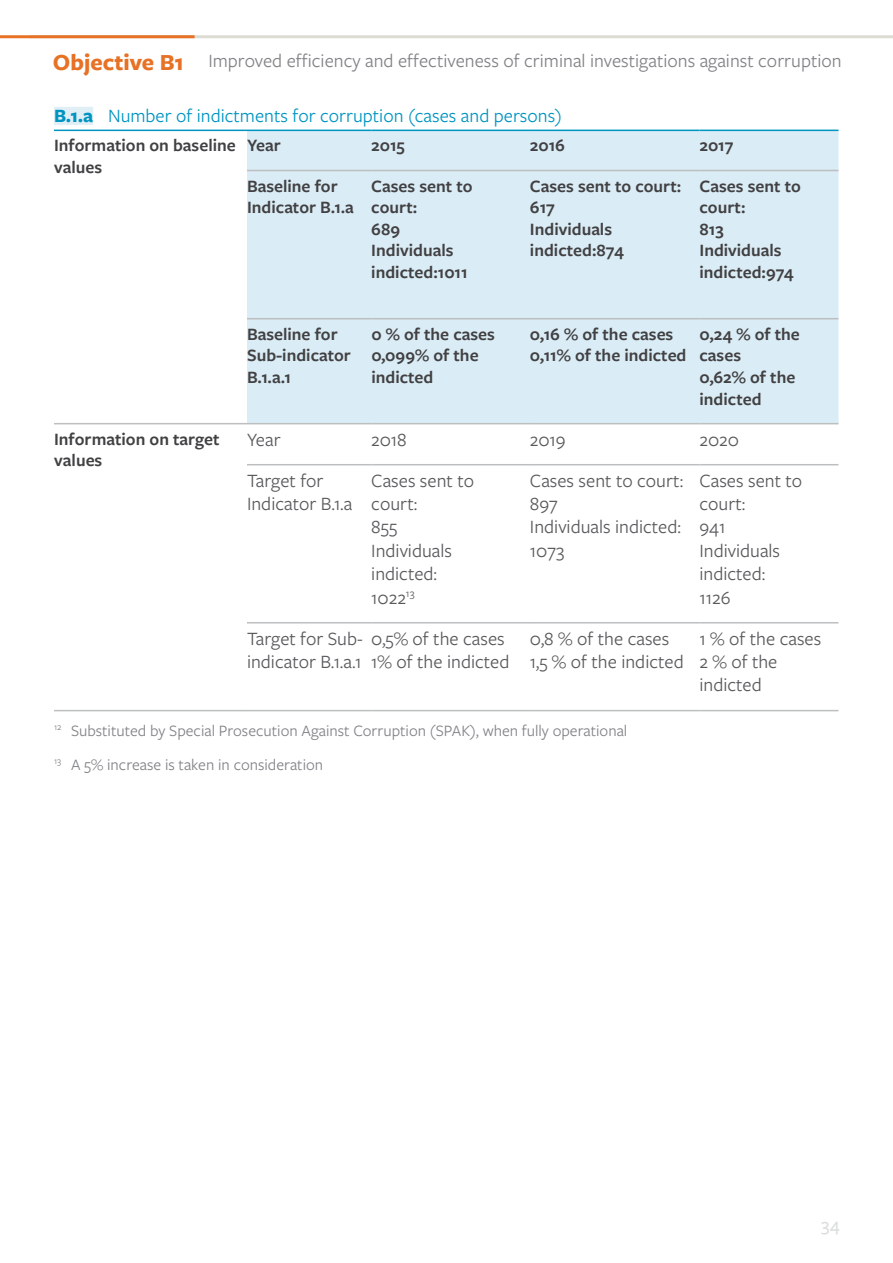
<style>
.page{position:relative;width:893px;height:1263px;background:#fff}
.page>*{position:absolute;margin:0;border:0;box-sizing:border-box;transform-origin:0 0}
.t1{font:19.5px/23.4px "Freight Sans Pro";color:#58595b}
.t2{font:19.5px "Freight Sans Pro";color:#808285}
.t3{font:19.5px "Freight Sans Pro";color:#0094c1}
.t4{font:500 19.2px "Freight Sans Pro";color:#dcddde}
.t5{font:600 18px/21.6px "Freight Sans Pro";color:#414042}
.t6{font:16.5px/34px "Freight Sans Pro";color:#808285}
.s1{font-weight:700;font-size:23.85px;color:#e77125}
.s2{font-weight:700}
</style>
<div class="page">
<hr style="left:30px;top:35px;width:863px;height:3px;background:#dddcd4">
<div style="left:247px;top:131px;width:591px;height:292px;background:#daecf5"></div>
<hr style="left:54px;top:130px;width:193px;height:1px;background:#0094c1">
<hr style="left:247px;top:130px;width:124px;height:1px;background:#0094c1">
<hr style="left:371px;top:130px;width:159px;height:1px;background:#0094c1">
<hr style="left:530px;top:130px;width:169px;height:1px;background:#0094c1">
<hr style="left:699px;top:130px;width:139px;height:1px;background:#0094c1">
<hr style="left:247px;top:170px;width:124px;height:1px;background:#bcbec0">
<hr style="left:371px;top:170px;width:159px;height:1px;background:#bcbec0">
<hr style="left:530px;top:170px;width:169px;height:1px;background:#bcbec0">
<hr style="left:699px;top:170px;width:139px;height:1px;background:#bcbec0">
<hr style="left:247px;top:318px;width:124px;height:1px;background:#bcbec0">
<hr style="left:371px;top:318px;width:159px;height:1px;background:#bcbec0">
<hr style="left:530px;top:318px;width:169px;height:1px;background:#bcbec0">
<hr style="left:699px;top:318px;width:139px;height:1px;background:#bcbec0">
<hr style="left:54px;top:423px;width:193px;height:1px;background:#bcbec0">
<hr style="left:247px;top:464px;width:124px;height:1px;background:#bcbec0">
<hr style="left:371px;top:464px;width:159px;height:1px;background:#bcbec0">
<hr style="left:530px;top:464px;width:169px;height:1px;background:#bcbec0">
<hr style="left:699px;top:464px;width:139px;height:1px;background:#bcbec0">
<hr style="left:247px;top:622px;width:124px;height:1px;background:#bcbec0">
<hr style="left:371px;top:622px;width:159px;height:1px;background:#bcbec0">
<hr style="left:530px;top:622px;width:169px;height:1px;background:#bcbec0">
<hr style="left:699px;top:622px;width:139px;height:1px;background:#bcbec0">
<hr style="left:54px;top:710px;width:193px;height:1px;background:#bcbec0">
<hr style="left:247px;top:710px;width:124px;height:1px;background:#bcbec0">
<hr style="left:371px;top:710px;width:159px;height:1px;background:#bcbec0">
<hr style="left:530px;top:710px;width:169px;height:1px;background:#bcbec0">
<hr style="left:699px;top:710px;width:139px;height:1px;background:#bcbec0">
<hr style="left:247px;top:423px;width:124px;height:1px;background:#bcbec0">
<hr style="left:371px;top:423px;width:159px;height:1px;background:#bcbec0">
<hr style="left:530px;top:423px;width:169px;height:1px;background:#bcbec0">
<hr style="left:699px;top:423px;width:139px;height:1px;background:#bcbec0">
<div style="left:54px;top:107px;width:39px;height:18px;background:#e0eef6"></div>
<hr style="left:0;top:35px;width:195px;height:3px;background:#e77125">
<p class="t2" style="left:53px;top:48px;width:790px"><span class="s1">Objective B1</span> Improved efficiency and effectiveness of criminal investigations against corruption</p>
<p class="t3" style="left:54px;top:102px;width:510px"><span class="s2">B.1.a</span> Number of indictments for corruption (cases and persons)</p>
<p class="t5" style="left:54px;top:134px;width:183px">Information on baseline values</p>
<p class="t5" style="left:247px;top:134px;width:35px">Year</p>
<p class="t5" style="left:371px;top:134px;width:35px">2015</p>
<p class="t5" style="left:530px;top:134px;width:37px">2016</p>
<p class="t5" style="left:699px;top:134px;width:35px">2017</p>
<p class="t5" style="left:247px;top:174px;width:108px">Baseline for<br>Indicator B.1.a</p>
<p class="t5" style="left:371px;top:174px;width:103px">Cases sent to court:<br>689<br>Individuals indicted:1011</p>
<p class="t5" style="left:530px;top:174px;width:153px">Cases sent to court:<br>617<br>Individuals indicted:874</p>
<p class="t5" style="left:699px;top:174px;width:103px">Cases sent to court:<br>813<br>Individuals indicted:974</p>
<p class="t5" style="left:247px;top:322px;width:105px">Baseline for<br>Sub-indicator<br>B.1.a.1</p>
<p class="t5" style="left:371px;top:322px;width:125px">0 % of the cases<br>0,099% of the indicted</p>
<p class="t5" style="left:530px;top:322px;width:158px">0,16 % of the cases<br>0,11% of the indicted</p>
<p class="t5" style="left:699px;top:322px;width:102px">0,24 % of the cases<br>0,62% of the indicted</p>
<p class="t5" style="left:54px;top:427px;width:167px">Information on target values</p>
<p class="t1" style="left:247px;top:427px;width:35px">Year</p>
<p class="t1" style="left:371px;top:427px;width:37px">2018</p>
<p class="t1" style="left:530px;top:427px;width:37px">2019</p>
<p class="t1" style="left:699px;top:427px;width:41px">2020</p>
<p class="t1" style="left:247px;top:468px;width:107px">Target for<br>Indicator B.1.a</p>
<p class="t1" style="left:371px;top:468px;width:104px">Cases sent to court:<br>855<br>Individuals indicted:<br>1022<sup>13</sup></p>
<p class="t1" style="left:530px;top:468px;width:155px">Cases sent to court:<br>897<br>Individuals indicted:<br>1073</p>
<p class="t1" style="left:699px;top:468px;width:104px">Cases sent to court:<br>941<br>Individuals indicted:<br>1126</p>
<p class="t1" style="left:247px;top:626px;width:259px">Target for Sub- 0,5% of the cases indicator B.1.a.1</p>
<p class="t1" style="left:530px;top:626px;width:155px">0,8 % of the cases<br>1,5 % of the indicted</p>
<p class="t1" style="left:699px;top:626px;width:123px">1 % of the cases<br>2 % of the indicted</p>
<p class="t6" style="left:54px;top:713px;width:575px"><sup>12</sup> Substituted by Special Prosecution Against Corruption (SPAK), when fully operational<br><sup>13</sup> A 5% increase is taken in consideration</p>
<p class="t1" style="left:371px;top:649px;width:140px">1% of the indicted</p>
<p class="t4" style="left:821px;top:1212px;width:20px">34</p>
</div>
